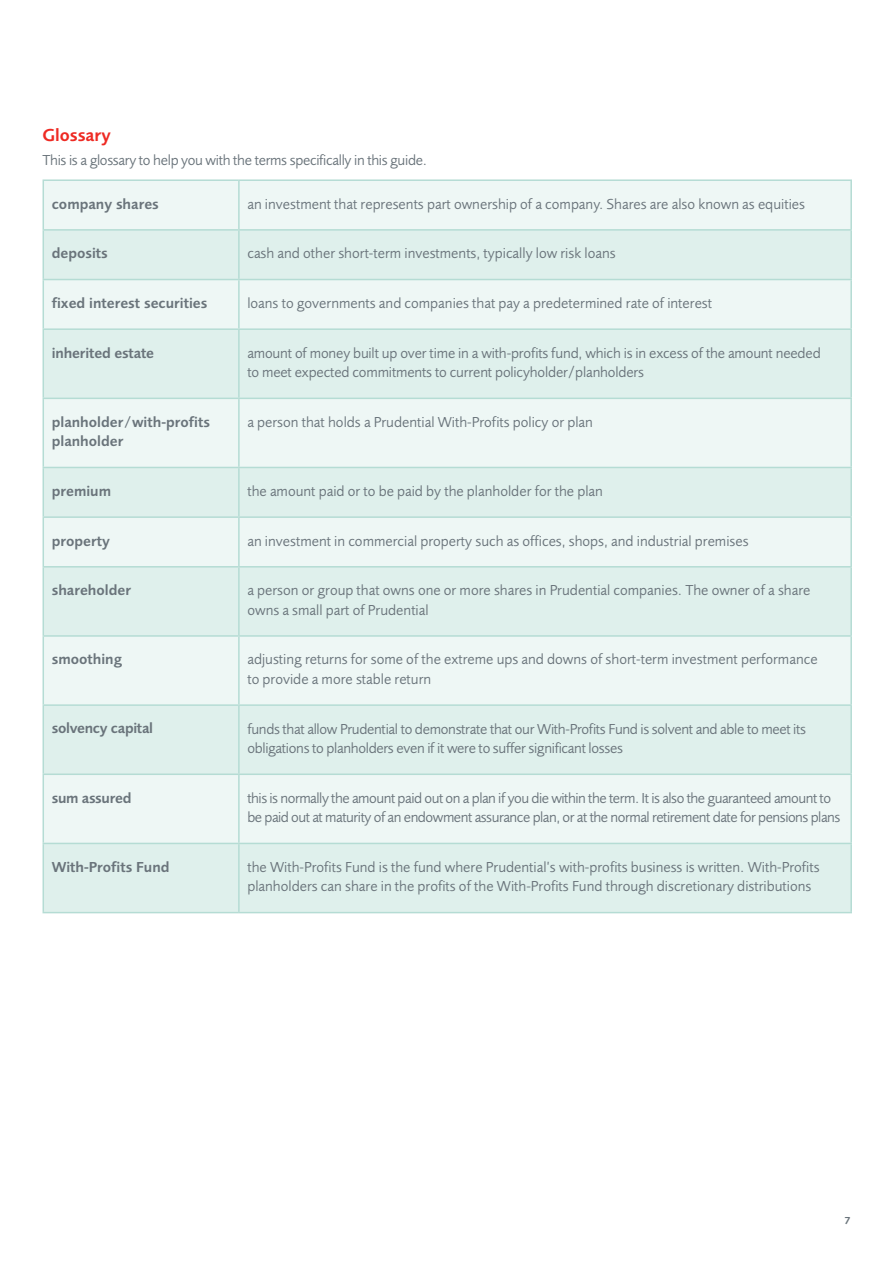
<style>
.page{position:relative;width:893px;height:1263px;background:#fff}
.page>*{position:absolute;margin:0;border:0;box-sizing:border-box;transform-origin:0 0}
.Sub_heading{font:600 18px "Pru Sans";color:#ee2a23}
.Body_Copy{font:15px/19.5px "Pru Sans";color:#6a747b}
.Body_Copy-2{font:15px/19.5px "Pru Sans";letter-spacing:-.02em;color:#6a747b}
.Body_Copy-3{font:15px/19.5px "Pru Sans";letter-spacing:-.03em;color:#6a747b}
.Body_Copy-4{font:600 15px/19.5px "Pru Sans";color:#6a747b}
.Body_Copy-5{font:600 15px "Pru Sans";letter-spacing:-.02em;color:#6a747b}
.t1{font:600 10.5px "Pru Sans";color:#6a747b}
</style>
<div class="page">
<div style="left:44px;top:181px;width:806px;height:48px;background:#eef7f5"></div>
<svg style="left:44px;top:231px;width:806px;height:681px;background:#e5f3ef"></svg>
<hr style="left:43px;top:179px;width:196px;height:2px;background:#b5dcd4">
<hr style="left:43px;top:181px;width:1px;height:48px;background:#b5dcd4">
<hr style="left:239px;top:179px;width:613px;height:2px;background:#b5dcd4">
<hr style="left:238px;top:181px;width:2px;height:48px;background:#b5dcd4">
<hr style="left:850px;top:181px;width:2px;height:48px;background:#b5dcd4">
<hr style="left:43px;top:229px;width:196px;height:2px;background:#b5dcd4">
<hr style="left:43px;top:231px;width:1px;height:48px;background:#b5dcd4">
<hr style="left:239px;top:229px;width:613px;height:2px;background:#b5dcd4">
<hr style="left:238px;top:231px;width:2px;height:48px;background:#b5dcd4">
<hr style="left:850px;top:231px;width:2px;height:48px;background:#b5dcd4">
<hr style="left:43px;top:279px;width:196px;height:1px;background:#b5dcd4">
<hr style="left:43px;top:280px;width:1px;height:48px;background:#b5dcd4">
<hr style="left:239px;top:279px;width:613px;height:1px;background:#b5dcd4">
<hr style="left:238px;top:280px;width:2px;height:48px;background:#b5dcd4">
<hr style="left:850px;top:280px;width:2px;height:48px;background:#b5dcd4">
<hr style="left:43px;top:328px;width:196px;height:2px;background:#b5dcd4">
<hr style="left:43px;top:330px;width:1px;height:68px;background:#b5dcd4">
<hr style="left:239px;top:328px;width:613px;height:2px;background:#b5dcd4">
<hr style="left:238px;top:330px;width:2px;height:68px;background:#b5dcd4">
<hr style="left:850px;top:330px;width:2px;height:68px;background:#b5dcd4">
<hr style="left:43px;top:398px;width:196px;height:1px;background:#b5dcd4">
<hr style="left:43px;top:399px;width:1px;height:68px;background:#b5dcd4">
<hr style="left:239px;top:398px;width:613px;height:1px;background:#b5dcd4">
<hr style="left:238px;top:399px;width:2px;height:68px;background:#b5dcd4">
<hr style="left:850px;top:399px;width:2px;height:68px;background:#b5dcd4">
<hr style="left:43px;top:467px;width:196px;height:1px;background:#b5dcd4">
<hr style="left:43px;top:468px;width:1px;height:48px;background:#b5dcd4">
<hr style="left:239px;top:467px;width:613px;height:1px;background:#b5dcd4">
<hr style="left:238px;top:468px;width:2px;height:48px;background:#b5dcd4">
<hr style="left:850px;top:468px;width:2px;height:48px;background:#b5dcd4">
<hr style="left:43px;top:516px;width:196px;height:2px;background:#b5dcd4">
<hr style="left:43px;top:518px;width:1px;height:48px;background:#b5dcd4">
<hr style="left:239px;top:516px;width:613px;height:2px;background:#b5dcd4">
<hr style="left:238px;top:518px;width:2px;height:48px;background:#b5dcd4">
<hr style="left:850px;top:518px;width:2px;height:48px;background:#b5dcd4">
<hr style="left:43px;top:566px;width:196px;height:1px;background:#b5dcd4">
<hr style="left:43px;top:567px;width:1px;height:68px;background:#b5dcd4">
<hr style="left:239px;top:566px;width:613px;height:1px;background:#b5dcd4">
<hr style="left:238px;top:567px;width:2px;height:68px;background:#b5dcd4">
<hr style="left:850px;top:567px;width:2px;height:68px;background:#b5dcd4">
<hr style="left:43px;top:635px;width:196px;height:2px;background:#b5dcd4">
<hr style="left:43px;top:637px;width:1px;height:67px;background:#b5dcd4">
<hr style="left:239px;top:635px;width:613px;height:2px;background:#b5dcd4">
<hr style="left:238px;top:637px;width:2px;height:67px;background:#b5dcd4">
<hr style="left:850px;top:637px;width:2px;height:67px;background:#b5dcd4">
<hr style="left:43px;top:704px;width:196px;height:2px;background:#b5dcd4">
<hr style="left:43px;top:706px;width:1px;height:67px;background:#b5dcd4">
<hr style="left:239px;top:704px;width:613px;height:2px;background:#b5dcd4">
<hr style="left:238px;top:706px;width:2px;height:67px;background:#b5dcd4">
<hr style="left:850px;top:706px;width:2px;height:67px;background:#b5dcd4">
<hr style="left:43px;top:773px;width:196px;height:2px;background:#b5dcd4">
<hr style="left:43px;top:775px;width:1px;height:68px;background:#b5dcd4">
<hr style="left:239px;top:773px;width:613px;height:2px;background:#b5dcd4">
<hr style="left:238px;top:775px;width:2px;height:68px;background:#b5dcd4">
<hr style="left:850px;top:775px;width:2px;height:68px;background:#b5dcd4">
<hr style="left:43px;top:843px;width:196px;height:1px;background:#b5dcd4">
<hr style="left:43px;top:844px;width:1px;height:68px;background:#b5dcd4">
<hr style="left:239px;top:843px;width:613px;height:1px;background:#b5dcd4">
<hr style="left:238px;top:844px;width:2px;height:68px;background:#b5dcd4">
<hr style="left:850px;top:844px;width:2px;height:68px;background:#b5dcd4">
<hr style="left:43px;top:912px;width:196px;height:1px;background:#b5dcd4">
<hr style="left:239px;top:912px;width:613px;height:1px;background:#b5dcd4">
<p class="Sub_heading" style="left:43px;top:125px;width:70px">Glossary</p>
<p class="Body_Copy-2" style="left:43px;top:150px;width:386px">This is a glossary to help you with the terms specifically in this guide.</p>
<p class="Body_Copy-4" style="left:52px;top:194px;width:109px">company shares</p>
<p class="Body_Copy" style="left:247px;top:194px;width:559px">an investment that represents part ownership of a company. Shares are also known as equities</p>
<p class="Body_Copy-4" style="left:52px;top:243px;width:58px">deposits</p>
<p class="Body_Copy" style="left:247px;top:243px;width:370px">cash and other short-term investments, typically low risk loans</p>
<p class="Body_Copy-4" style="left:52px;top:293px;width:157px">fixed interest securities</p>
<p class="Body_Copy" style="left:247px;top:293px;width:466px">loans to governments and companies that pay a predetermined rate of interest</p>
<p class="Body_Copy-4" style="left:52px;top:343px;width:104px">inherited estate</p>
<p class="Body_Copy" style="left:247px;top:343px;width:575px">amount of money built up over time in a with-profits fund, which is in excess of the amount needed to meet expected commitments to current policyholder/planholders</p>
<p class="Body_Copy-4" style="left:52px;top:412px;width:160px">planholder/with-profits planholder</p>
<p class="Body_Copy" style="left:247px;top:412px;width:347px">a person that holds a Prudential With-Profits policy or plan</p>
<p class="Body_Copy-4" style="left:52px;top:481px;width:61px">premium</p>
<p class="Body_Copy" style="left:247px;top:481px;width:357px">the amount paid or to be paid by the planholder for the plan</p>
<p class="Body_Copy-4" style="left:52px;top:531px;width:60px">property</p>
<p class="Body_Copy" style="left:247px;top:531px;width:503px">an investment in commercial property such as offices, shops, and industrial premises</p>
<p class="Body_Copy-4" style="left:52px;top:580px;width:81px">shareholder</p>
<p class="Body_Copy" style="left:247px;top:580px;width:565px">a person or group that owns one or more shares in Prudential companies. The owner of a share owns a small part of Prudential</p>
<p class="Body_Copy-4" style="left:52px;top:649px;width:72px">smoothing</p>
<p class="Body_Copy" style="left:247px;top:649px;width:572px">adjusting returns for some of the extreme ups and downs of short-term investment performance to provide a more stable return</p>
<p class="Body_Copy-5" style="left:52px;top:720px;width:103px">solvency capital</p>
<p class="Body_Copy-2" style="left:247px;top:719px;width:560px">funds that allow Prudential to demonstrate that our With-Profits Fund is solvent and able to meet its obligations to planholders even if it were to suffer significant losses</p>
<p class="Body_Copy-5" style="left:52px;top:789px;width:81px">sum assured</p>
<p class="Body_Copy-3" style="left:247px;top:788px;width:595px">this is normally the amount paid out on a plan if you die within the term. It is also the guaranteed amount to be paid out at maturity of an endowment assurance plan, or at the normal retirement date for pensions plans</p>
<p class="Body_Copy-4" style="left:52px;top:857px;width:119px">With-Profits Fund</p>
<p class="Body_Copy" style="left:247px;top:857px;width:574px">the With-Profits Fund is the fund where Prudential’s with-profits business is written. With-Profits planholders can share in the profits of the With-Profits Fund through discretionary distributions</p>
<p class="t1" style="left:844px;top:1214px;width:8px">7</p>
</div>
